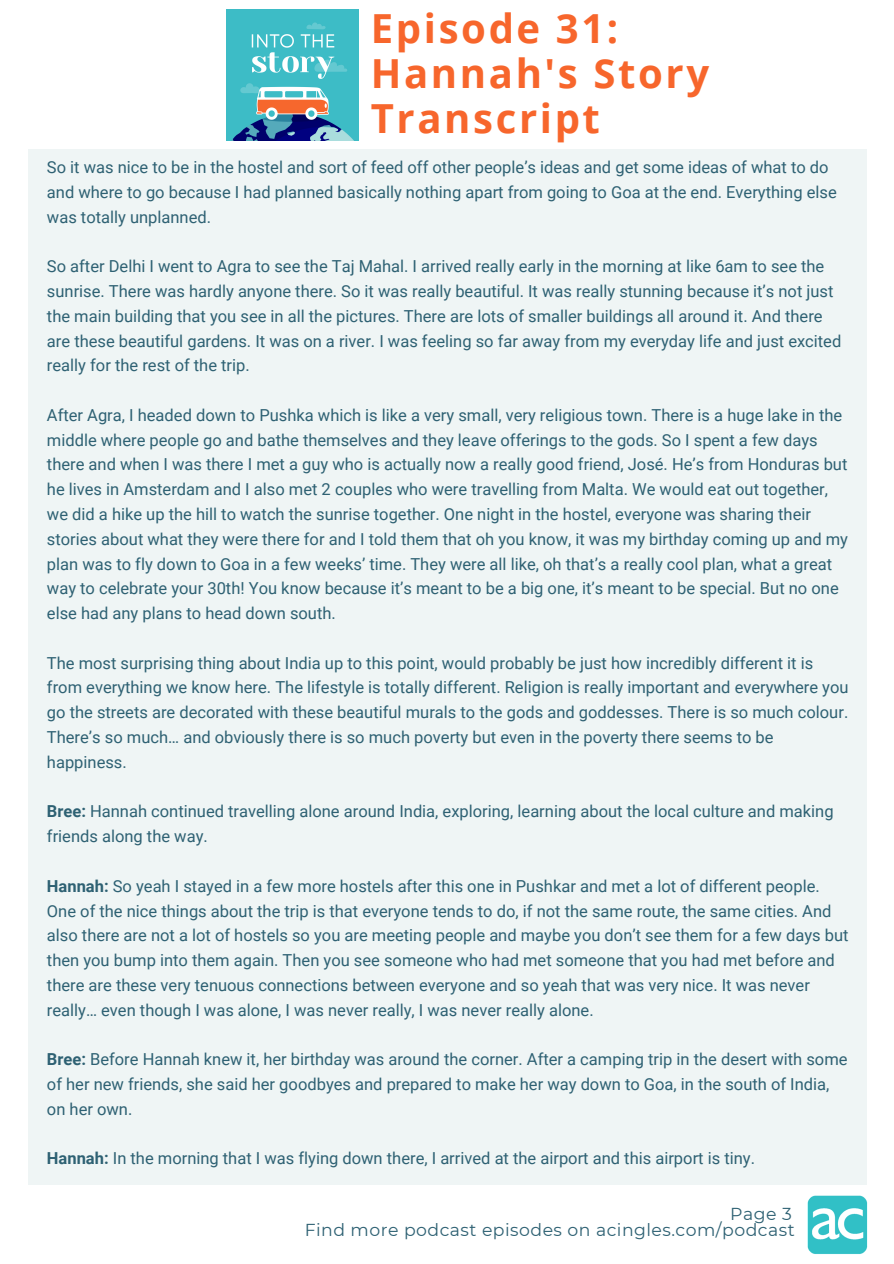
<style>
.page{position:relative;width:894px;height:1264px;background:#fff}
.page>*{position:absolute;margin:0;border:0;box-sizing:border-box;transform-origin:0 0}
.t1{font:700 40.05px "Open Sans";letter-spacing:.065em;color:#f7662c}
.t2{font:17.25px "Montserrat";letter-spacing:.03em;color:#2e6173}
.t3{font:16.5px/24.8px "Roboto";color:#2e6173}
.s1{font-weight:700}
</style>
<div class="page">
<img style="left:227px;top:9px;width:131px;height:132px">
<div style="left:28px;top:149px;width:838px;height:1035px;background:#eff5f5"></div>
<img style="left:745px;top:1132px;width:123px;height:122px">
<p class="t1" style="left:371px;top:0;width:249px">Episode 31:</p>
<p class="t1" style="left:371px;top:45px;width:340px">Hannah's Story</p>
<p class="t1" style="left:371px;top:90px;width:231px">Transcript</p>
<p class="t3" style="left:47px;top:155px;width:791px">So it was nice to be in the hostel and sort of feed off other people’s ideas and get some ideas of what to do and where to go because I had planned basically nothing apart from going to Goa at the end. Everything else was totally unplanned.</p>
<p class="t3" style="left:47px;top:254px;width:795px">So after Delhi I went to Agra to see the Taj Mahal. I arrived really early in the morning at like 6am to see the sunrise. There was hardly anyone there. So it was really beautiful. It was really stunning because it’s not just the main building that you see in all the pictures. There are lots of smaller buildings all around it. And there are these beautiful gardens. It was on a river. I was feeling so far away from my everyday life and just excited really for the rest of the trip.</p>
<p class="t3" style="left:47px;top:403px;width:802px">After Agra, I headed down to Pushka which is like a very small, very religious town. There is a huge lake in the middle where people go and bathe themselves and they leave offerings to the gods. So I spent a few days there and when I was there I met a guy who is actually now a really good friend, José. He’s from Honduras but he lives in Amsterdam and I also met 2 couples who were travelling from Malta. We would eat out together, we did a hike up the hill to watch the sunrise together. One night in the hostel, everyone was sharing their stories about what they were there for and I told them that oh you know, it was my birthday coming up and my plan was to fly down to Goa in a few weeks’ time. They were all like, oh that’s a really cool plan, what a great way to celebrate your 30th! You know because it’s meant to be a big one, it’s meant to be special. But no one else had any plans to head down south.</p>
<p class="t3" style="left:47px;top:650px;width:803px">The most surprising thing about India up to this point, would probably be just how incredibly different it is from everything we know here. The lifestyle is totally different. Religion is really important and everywhere you go the streets are decorated with these beautiful murals to the gods and goddesses. There is so much colour.<br>There’s so much… and obviously there is so much poverty but even in the poverty there seems to be happiness.</p>
<p class="t3" style="left:47px;top:799px;width:788px"><span class="s1">Bree:</span> Hannah continued travelling alone around India, exploring, learning about the local culture and making friends along the way.</p>
<p class="t3" style="left:47px;top:873px;width:802px"><span class="s1">Hannah:</span> So yeah I stayed in a few more hostels after this one in Pushkar and met a lot of different people.<br>One of the nice things about the trip is that everyone tends to do, if not the same route, the same cities. And also there are not a lot of hostels so you are meeting people and maybe you don’t see them for a few days but then you bump into them again. Then you see someone who had met someone that you had met before and there are these very tenuous connections between everyone and so yeah that was very nice. It was never really… even though I was alone, I was never really, I was never really alone.</p>
<p class="t3" style="left:47px;top:1047px;width:801px"><span class="s1">Bree:</span> Before Hannah knew it, her birthday was around the corner. After a camping trip in the desert with some of her new friends, she said her goodbyes and prepared to make her way down to Goa, in the south of India, on her own.</p>
<p class="t3" style="left:47px;top:1146px;width:709px"><span class="s1">Hannah:</span> In the morning that I was flying down there, I arrived at the airport and this airport is tiny.</p>
<p class="t2" style="left:730px;top:1203px;width:63px">Page 3</p>
<p class="t2" style="left:304px;top:1219px;width:491px">Find more podcast episodes on acingles.com/podcast</p>
</div>
